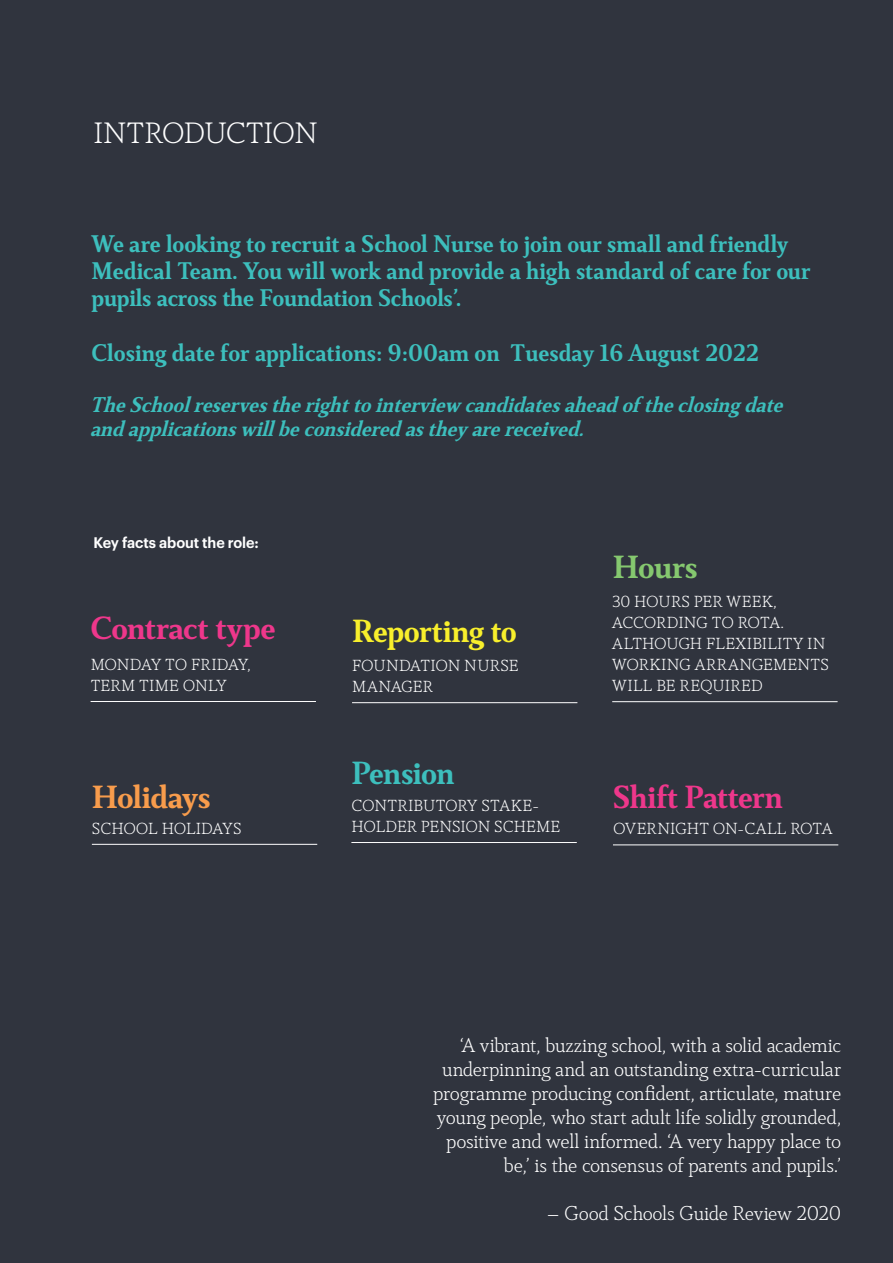
<style>
.page{position:relative;width:893px;height:1263px;background:#30343e}
.page>*{position:absolute;margin:0;border:0;box-sizing:border-box;transform-origin:0 0}
.INTRO_TEXT{font:700 36px "Cultura New";letter-spacing:-.015em;color:#ee378b}
.INTRO_TEXT-2{font:700 36px "Cultura New";letter-spacing:-.02em;color:#f8ef2c}
.INTRO_TEXT-3{font:700 36px "Cultura New";letter-spacing:-.02em;color:#f89c4c}
.INTRO_TEXT-4{font:700 36px "Cultura New";letter-spacing:-.02em;color:#3dbfbd}
.INTRO_TEXT-5{font:700 36px "Cultura New";letter-spacing:-.015em;color:#85c86f}
.HEADLINE_TEXT{font:300 33px "Cultura New";letter-spacing:-.035em;color:#fff}
.HEADLINE_TEXT-2{font:700 27px/27px "Cultura New";color:#3dbfbd;scale:.96 1}
.HEADLINE_TEXT-3{font:italic 700 24px/24px "Cultura New";color:#3dbfbd;scale:.96 1}
.HEADLINE_TEXT-4{font:300 22.5px/24px "Cultura New";letter-spacing:-.015em;color:#fff;text-align:right}
.HEADLINE_TEXT-5{font:300 18px/21px "Cultura New";color:#fff}
.BODY_TEXT{font:600 15px "Graphik";letter-spacing:-.005em;color:#fff;scale:.96 1}
</style>
<div class="page">
<hr style="left:612px;top:701px;width:226px;height:1px;background:#fff">
<hr style="left:351px;top:842px;width:226px;height:1px;background:#fff">
<hr style="left:352px;top:702px;width:225px;height:1px;background:#fff">
<hr style="left:91px;top:701px;width:225px;height:1px;background:#fff">
<hr style="left:92px;top:844px;width:225px;height:1px;background:#fff">
<hr style="left:613px;top:845px;width:225px;height:1px;background:#fff">
<p class="HEADLINE_TEXT" style="left:94px;top:116px;width:226px">INTRODUCTION</p>
<p class="HEADLINE_TEXT-2" style="left:92px;top:230px;width:751px">We are looking to recruit a School Nurse to join our small and friendly<br>Medical Team. You will work and provide a high standard of care for our pupils across the Foundation Schools’.</p>
<p class="HEADLINE_TEXT-2" style="left:92px;top:340px;width:697px">Closing date for applications: 9:00am on Tuesday 16 August 2022</p>
<p class="HEADLINE_TEXT-3" style="left:90px;top:393px;width:730px">TheSchoolreservestherighttointerview candidatesaheadof theclosing date andapplicationswillbeconsideredasthey arereceived.</p>
<p class="BODY_TEXT" style="left:94px;top:531px;width:174px">Key facts about the role:</p>
<p class="INTRO_TEXT" style="left:91px;top:608px;width:186px">Contract type</p>
<p class="HEADLINE_TEXT-5" style="left:91px;top:654px;width:162px">MONDAY TO FRIDAY,<br>TERM TIME ONLY</p>
<p class="INTRO_TEXT-3" style="left:92px;top:778px;width:120px">Holidays</p>
<p class="HEADLINE_TEXT-5" style="left:92px;top:818px;width:151px">SCHOOL HOLIDAYS</p>
<p class="INTRO_TEXT-2" style="left:352px;top:612px;width:166px">Reporting to</p>
<p class="HEADLINE_TEXT-5" style="left:352px;top:655px;width:168px">FOUNDATION NURSE<br>MANAGER</p>
<p class="INTRO_TEXT-4" style="left:351px;top:754px;width:104px">Pension</p>
<p class="HEADLINE_TEXT-5" style="left:351px;top:795px;width:210px">CONTRIBUTORY STAKE-<br>HOLDER PENSION SCHEME</p>
<p class="INTRO_TEXT-5" style="left:613px;top:548px;width:86px">Hours</p>
<p class="HEADLINE_TEXT-5" style="left:612px;top:591px;width:218px">30 HOURS PER WEEK,<br>ACCORDING TO ROTA.<br>ALTHOUGH FLEXIBILITY IN<br>WORKING ARRANGEMENTS<br>WILL BE REQUIRED</p>
<p class="INTRO_TEXT" style="left:613px;top:777px;width:171px">Shift Pattern</p>
<p class="HEADLINE_TEXT-5" style="left:613px;top:818px;width:221px">OVERNIGHT ON-CALL ROTA</p>
<p class="HEADLINE_TEXT-4" style="left:433px;top:1033px;width:409px">‘A vibrant, buzzing school, with a solid academic underpinning and an outstanding extra-curricular programme producing confident, articulate, mature young people, who start adult life solidly grounded, positive and well informed. ‘A very happy place to be,’ is the consensus of parents and pupils.’</p>
<p class="HEADLINE_TEXT-4" style="left:547px;top:1201px;width:296px">– Good Schools Guide Review 2020</p>
</div>
